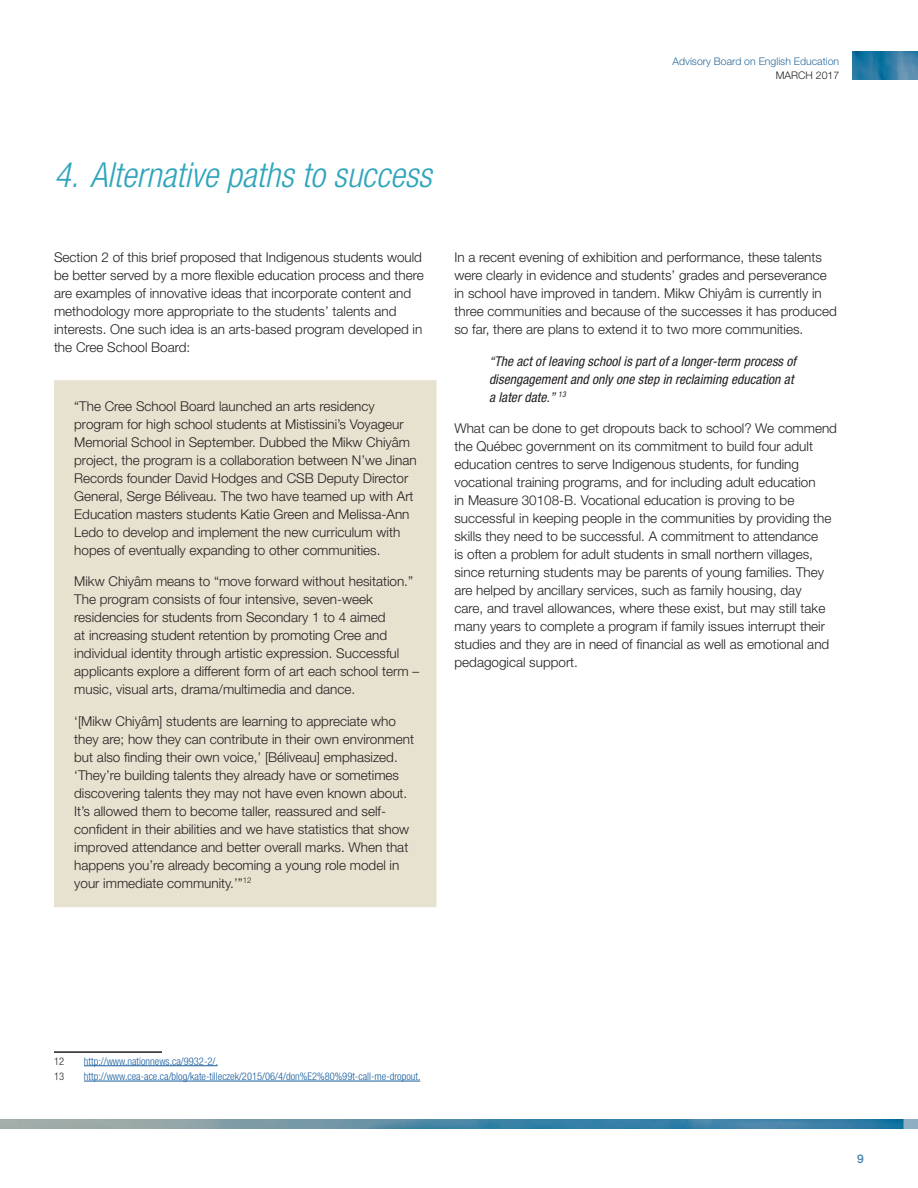
<style>
.page{position:relative;width:918px;height:1188px;background:#fff}
.page>*{position:absolute;margin:0;border:0;box-sizing:border-box;transform-origin:0 0}
.t1{font:italic 300 condensed 34.5px "Helvetica Neue LT Std";color:#30a5bc}
.t2{font:300 13.5px/18px "Helvetica Neue LT Std";color:#231f20}
.t3{font:italic condensed 13.5px/18px "Helvetica Neue LT Std";letter-spacing:.005em;color:#231f20}
.t4{font:500 12px "Helvetica Neue LT Std";color:#4481a7}
.t5{font:300 condensed 10.5px "Helvetica Neue LT Std";color:#175d9e}
.t6{font:300 10.5px "Helvetica Neue LT Std";color:#2b6a99}
.t7{font:300 10.5px "Helvetica Neue LT Std";color:#231f20}
.t8{font:300 condensed 10.5px "Helvetica Neue LT Std";color:#231f20}
</style>
<div class="page">
<div style="left:54px;top:380px;width:382px;height:527px;background:#e7e2cf"></div>
<hr style="left:54px;top:1051px;width:108px;height:2px;background:#231f20">
<hr style="left:84px;top:1065px;width:134px;height:1px;background:#175d9e">
<hr style="left:84px;top:1081px;width:336px;height:1px;background:#175d9e">
<img style="left:853px;top:51px;width:65px;height:29px">
<img style="left:0;top:1120px;width:918px;height:9px">
<p class="t6" style="left:673px;top:54px;width:168px">Advisory Board on English Education</p>
<p class="t7" style="left:776px;top:69px;width:65px">MARCH 2017</p>
<h1 class="t1" style="left:54px;top:155px;width:379px">4. Alternative paths to success</h1>
<p class="t2" style="left:54px;top:248px;width:371px">Section 2 of this brief proposed that Indigenous students would be better served by a more flexible education process and there are examples of innovative ideas that incorporate content and methodology more appropriate to the students’ talents and interests. One such idea is an arts-based program developed in the Cree School Board:</p>
<p class="t2" style="left:74px;top:397px;width:344px">“The Cree School Board launched an arts residency program for high school students at Mistissini’s Voyageur Memorial School in September. Dubbed the Mikw Chiyâm project, the program is a collaboration between N’we Jinan Records founder David Hodges and CSB Deputy Director General, Serge Béliveau. The two have teamed up with Art Education masters students Katie Green and Melissa-Ann Ledo to develop and implement the new curriculum with hopes of eventually expanding to other communities.</p>
<p class="t2" style="left:74px;top:572px;width:346px">Mikw Chiyâm means to “move forward without hesitation.” The program consists of four intensive, seven-week residencies for students from Secondary 1 to 4 aimed<br>at increasing student retention by promoting Cree and individual identity through artistic expression. Successful applicants explore a different form of art each school term – music, visual arts, drama/multimedia and dance.</p>
<p class="t2" style="left:74px;top:712px;width:341px">‘[Mikw Chiyâm] students are learning to appreciate who they are; how they can contribute in their own environment but also finding their own voice,’ [Béliveau] emphasized. ‘They’re building talents they already have or sometimes discovering talents they may not have even known about.<br>It’s allowed them to become taller, reassured and self&shy;confident in their abilities and we have statistics that show improved attendance and better overall marks. When that happens you’re already becoming a young role model in your immediate community.’”<sup>12</sup></p>
<p class="t2" style="left:454px;top:248px;width:384px">In a recent evening of exhibition and performance, these talents were clearly in evidence and students’ grades and perseverance in school have improved in tandem. Mikw Chiyâm is currently in three communities and because of the successes it has produced so far, there are plans to extend it to two more communities.</p>
<p class="t3" style="left:489px;top:352px;width:308px">“The act of leaving school is part of a longer-term process of disengagement and only one step in reclaiming education at a later date.” <sup>13</sup></p>
<p class="t2" style="left:454px;top:419px;width:384px">What can be done to get dropouts back to school? We commend the Québec government on its commitment to build four adult education centres to serve Indigenous students, for funding vocational training programs, and for including adult education<br>in Measure 30108-B. Vocational education is proving to be successful in keeping people in the communities by providing the skills they need to be successful. A commitment to attendance<br>is often a problem for adult students in small northern villages, since returning students may be parents of young families. They are helped by ancillary services, such as family housing, day<br>care, and travel allowances, where these exist, but may still take many years to complete a program if family issues interrupt their studies and they are in need of financial as well as emotional and pedagogical support.</p>
<p class="t8" style="left:54px;top:1055px;width:12px">12</p>
<p class="t5" style="left:84px;top:1055px;width:136px">http://www.nationnews.ca/9932-2/.</p>
<p class="t8" style="left:54px;top:1070px;width:12px">13</p>
<p class="t5" style="left:84px;top:1070px;width:338px">http://www.cea-ace.ca/blog/kate-tilleczek/2015/06/4/don%E2%80%99t-call-me-dropout.</p>
<p class="t4" style="left:857px;top:1151px;width:8px">9</p>
</div>
